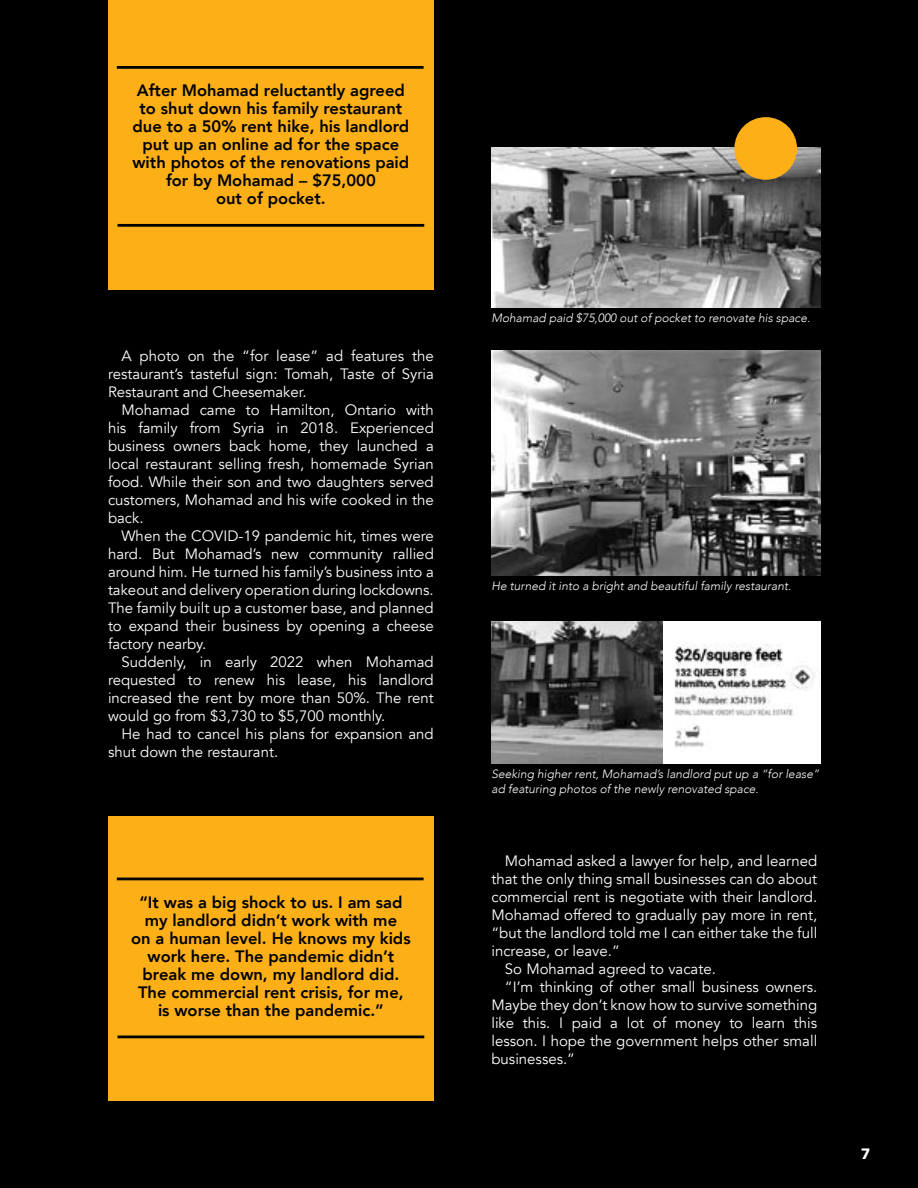
<style>
.page{position:relative;width:918px;height:1188px;background:#000}
.page>*{position:absolute;margin:0;border:0;box-sizing:border-box;transform-origin:0 0}
.t1{font:800 16.5px/18px "Avenir";color:#000101;text-align:center}
.t2{font:15px/18px "Avenir";color:#fff;text-align:justify}
.t3{font:700 15px "Avenir Next";color:#fff}
.t4{font:italic 300 12px/15px "Avenir";color:#fff}
</style>
<div class="page">
<div style="left:108px;top:0;width:326px;height:289px;background:#fcaf17"></div>
<div style="left:108px;top:817px;width:326px;height:284px;background:#fcaf17"></div>
<hr style="left:118px;top:224px;width:306px;height:3px;background:#000101">
<hr style="left:118px;top:1036px;width:306px;height:2px;background:#000101">
<hr style="left:117px;top:66px;width:307px;height:3px;background:#000101">
<hr style="left:117px;top:878px;width:307px;height:2px;background:#000101">
<img style="left:491px;top:351px;width:330px;height:224px">
<img style="left:491px;top:148px;width:330px;height:159px">
<div style="left:734px;top:117px;width:63px;height:63px;background:#fcaf17;border-radius:50%"></div>
<img style="left:491px;top:621px;width:173px;height:142px">
<img style="left:664px;top:621px;width:157px;height:142px">
<p class="t1" style="left:133px;top:81px;width:278px">After Mohamad reluctantly agreed to shut down his family restaurant due to a 50% rent hike, his landlord put up an online ad for the space with photos of the renovations paid for by Mohamad – $75,000<br>out of pocket.</p>
<p class="t2" style="left:108px;top:347px;width:327px;text-indent:14px">A photo on the “for lease” ad features the restaurant’s tasteful sign: Tomah, Taste of Syria Restaurant and Cheesemaker.</p>
<p class="t2" style="left:108px;top:401px;width:327px;text-indent:14px">Mohamad came to Hamilton, Ontario with his family from Syria in 2018. Experienced business owners back home, they launched a local restaurant selling fresh, homemade Syrian food. While their son and two daughters served customers, Mohamad and his wife cooked in the back.</p>
<p class="t2" style="left:108px;top:527px;width:327px;text-indent:14px">When the COVID-19 pandemic hit, times were hard. But Mohamad’s new community rallied around him. He turned his family’s business into a takeout and delivery operation during lockdowns.<br>The family built up a customer base, and planned to expand their business by opening a cheese factory nearby.</p>
<p class="t2" style="left:108px;top:653px;width:327px;text-indent:14px">Suddenly, in early 2022 when Mohamad requested to renew his lease, his landlord increased the rent by more than 50%. The rent would go from $3,730 to $5,700 monthly.</p>
<p class="t2" style="left:108px;top:725px;width:327px;text-indent:14px">He had to cancel his plans for expansion and shut down the restaurant.</p>
<p class="t1" style="left:131px;top:893px;width:281px">“It was a big shock to us. I am sad my landlord didn’t work with me<br>on a human level. He knows my kids work here. The pandemic didn’t break me down, my landlord did.<br>The commercial rent crisis, for me, is worse than the pandemic.”</p>
<p class="t4" style="left:491px;top:311px;width:320px">Mohamad paid $75,000 out of pocket to renovate his space.</p>
<p class="t4" style="left:491px;top:578px;width:301px">He turned it into a bright and beautiful family restaurant.</p>
<p class="t4" style="left:491px;top:766px;width:329px">Seeking higher rent, Mohamad’s landlord put up a “for lease” ad featuring photos of the newly renovated space.</p>
<p class="t2" style="left:505px;top:852px;width:314px">Mohamad asked a lawyer for help, and learned</p>
<p class="t2" style="left:491px;top:870px;width:327px">that the only thing small businesses can do about</p>
<p class="t2" style="left:491px;top:888px;width:327px">commercial rent is negotiate with their landlord.</p>
<p class="t2" style="left:491px;top:906px;width:327px">Mohamad offered to gradually pay more in rent,</p>
<p class="t2" style="left:491px;top:924px;width:327px">“but the landlord told me I can either take the full</p>
<p class="t2" style="left:491px;top:942px;width:130px">increase, or leave.”</p>
<p class="t2" style="left:505px;top:960px;width:212px">So Mohamad agreed to vacate.</p>
<p class="t2" style="left:505px;top:978px;width:314px">“I’m thinking of other small business owners.</p>
<p class="t2" style="left:491px;top:996px;width:327px">Maybe they don’t know how to survive something</p>
<p class="t2" style="left:491px;top:1014px;width:327px">like this. I paid a lot of money to learn this</p>
<p class="t2" style="left:491px;top:1032px;width:327px">lesson. I hope the government helps other small</p>
<p class="t2" style="left:491px;top:1050px;width:85px">businesses.”</p>
<p class="t3" style="left:861px;top:1140px;width:11px">7</p>
</div>
